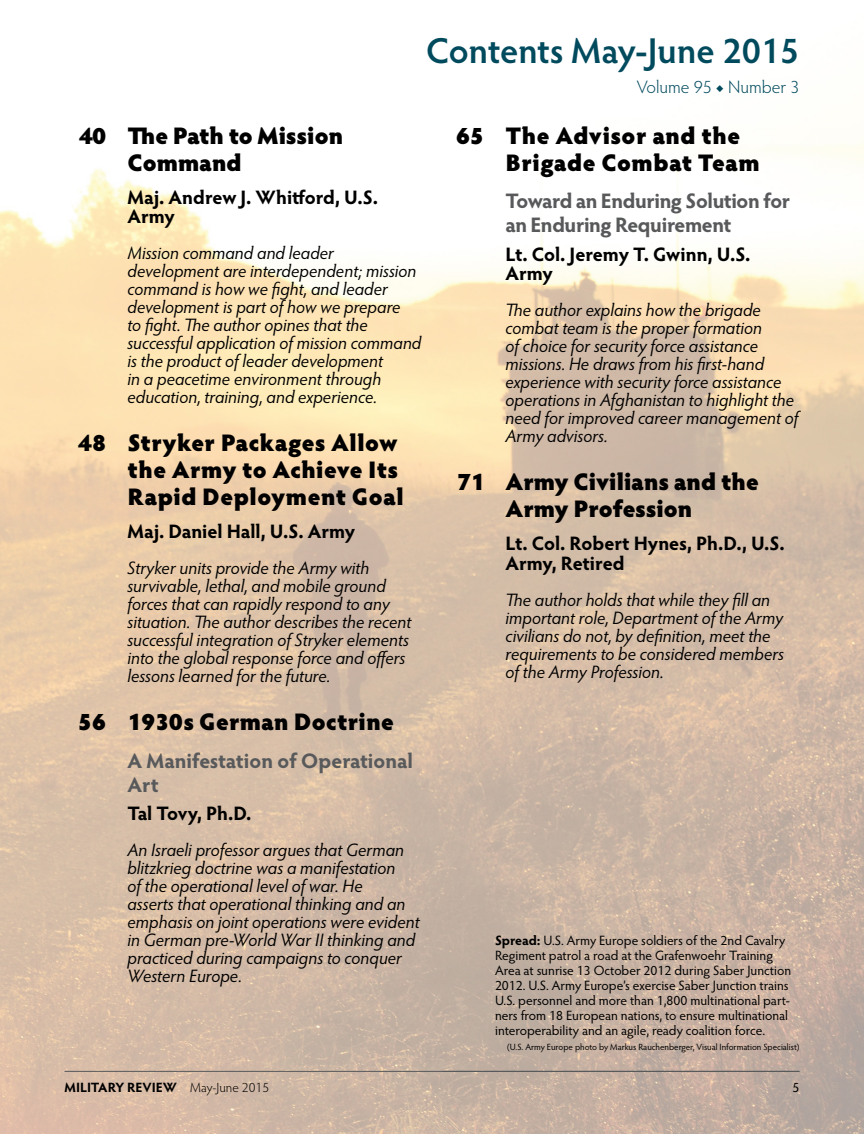
<style>
.page{position:relative;width:864px;height:1134px;background:#fff}
.page>*{position:absolute;margin:0;border:0;box-sizing:border-box;transform-origin:0 0}
.t1{font:600 36px "Hypatia Sans Pro";color:#004a5d}
.t2{font:900 24px/27px "Hypatia Sans Pro";letter-spacing:.01em;color:#000}
.t3{font:700 21px/24px "Hypatia Sans Pro";letter-spacing:-.015em;color:#58595b}
.t4{font:700 19.5px/19.5px "Hypatia Sans Pro";color:#000}
.t5{font:italic 18px/18px "Hypatia Sans Pro";color:#000}
.t6{font:300 18px "Hypatia Sans Pro";color:#004a5d}
.t7{font:13.5px/15px "Hypatia Sans Pro";color:#000}
.t8{font:700 13.5px "Hypatia Sans Pro";letter-spacing:-.005em;color:#000}
.t9{font:9px "Hypatia Sans Pro";letter-spacing:-.005em;color:#000}
.s1{font-weight:700}
.s2{font-weight:300}
</style>
<div class="page">
<img style="left:0;top:142px;width:864px;height:992px">
<hr style="left:65px;top:1071px;width:734px;height:1px;background:#58595b">
<h1 class="t1" style="left:426px;top:26px;width:375px">Contents May-June 2015</h1>
<p class="t6" style="left:637px;top:75px;width:164px">Volume 95 ◆ Number 3</p>
<h2 class="t2" style="left:128px;top:120px;width:217px;text-indent:-48px">40 The Path to Mission<br>Command</h2>
<p class="t4" style="left:128px;top:186px;width:252px">Maj. Andrew J. Whitford, U.S.<br>Army</p>
<p class="t5" style="left:128px;top:243px;width:295px">Mission command and leader development are interdependent; mission command is how we fight, and leader development is part of how we prepare<br>to fight. The author opines that the successful application of mission command is the product of leader development<br>in a peacetime environment through education, training, and experience.</p>
<h2 class="t2" style="left:128px;top:428px;width:278px;text-indent:-49px">48 Stryker Packages Allow the Army to Achieve Its<br>Rapid Deployment Goal</h2>
<p class="t4" style="left:128px;top:521px;width:229px">Maj. Daniel Hall, U.S. Army</p>
<p class="t5" style="left:128px;top:558px;width:285px">Stryker units provide the Army with survivable, lethal, and mobile ground forces that can rapidly respond to any situation. The author describes the recent successful integration of Stryker elements into the global response force and offers lessons learned for the future.</p>
<h2 class="t2" style="left:78px;top:707px;width:317px">56 1930s German Doctrine</h2>
<p class="t3" style="left:128px;top:747px;width:287px">A Manifestation of Operational<br>Art</p>
<p class="t4" style="left:128px;top:803px;width:126px">Tal Tovy, Ph.D.</p>
<p class="t5" style="left:128px;top:840px;width:294px">An Israeli professor argues that German blitzkrieg doctrine was a manifestation<br>of the operational level of war. He<br>asserts that operational thinking and an emphasis on joint operations were evident in German pre-World War II thinking and practiced during campaigns to conquer Western Europe.</p>
<h2 class="t2" style="left:506px;top:120px;width:256px;text-indent:-49px">65 The Advisor and the<br>Brigade Combat Team</h2>
<p class="t3" style="left:506px;top:188px;width:286px">Toward an Enduring Solution for an Enduring Requirement</p>
<p class="t4" style="left:506px;top:243px;width:247px">Lt. Col. Jeremy T. Gwinn, U.S.<br>Army</p>
<p class="t5" style="left:506px;top:300px;width:295px">The author explains how the brigade combat team is the proper formation<br>of choice for security force assistance missions. He draws from his first-hand experience with security force assistance operations in Afghanistan to highlight the need for improved career management of Army advisors.</p>
<h2 class="t2" style="left:506px;top:467px;width:255px;text-indent:-48px">71 Army Civilians and the<br>Army Profession</h2>
<p class="t4" style="left:506px;top:533px;width:281px">Lt. Col. Robert Hynes, Ph.D., U.S.<br>Army, Retired</p>
<p class="t5" style="left:506px;top:590px;width:280px">The author holds that while they fill an important role, Department of the Army civilians do not, by definition, meet the requirements to be considered members of the Army Profession.</p>
<p class="t7" style="left:495px;top:932px;width:298px"><span class="s1">Spread:</span> U.S. Army Europe soldiers of the 2nd Cavalry Regiment patrol a road at the Grafenwoehr Training Area at sunrise 13 October 2012 during Saber Junction 2012. U.S. Army Europe’s exercise Saber Junction trains U.S. personnel and more than 1,800 multinational part&shy;ners from 18 European nations, to ensure multinational interoperability and an agile, ready coalition force.</p>
<p class="t9" style="left:507px;top:1041px;width:294px">(U.S. Army Europe photo by Markus Rauchenberger, Visual Information Specialist)</p>
<p class="t8" style="left:64px;top:1078px;width:206px">MILITARY REVIEW <span class="s2">May-June 2015</span></p>
<p class="t7" style="left:793px;top:1079px;width:8px">5</p>
</div>
